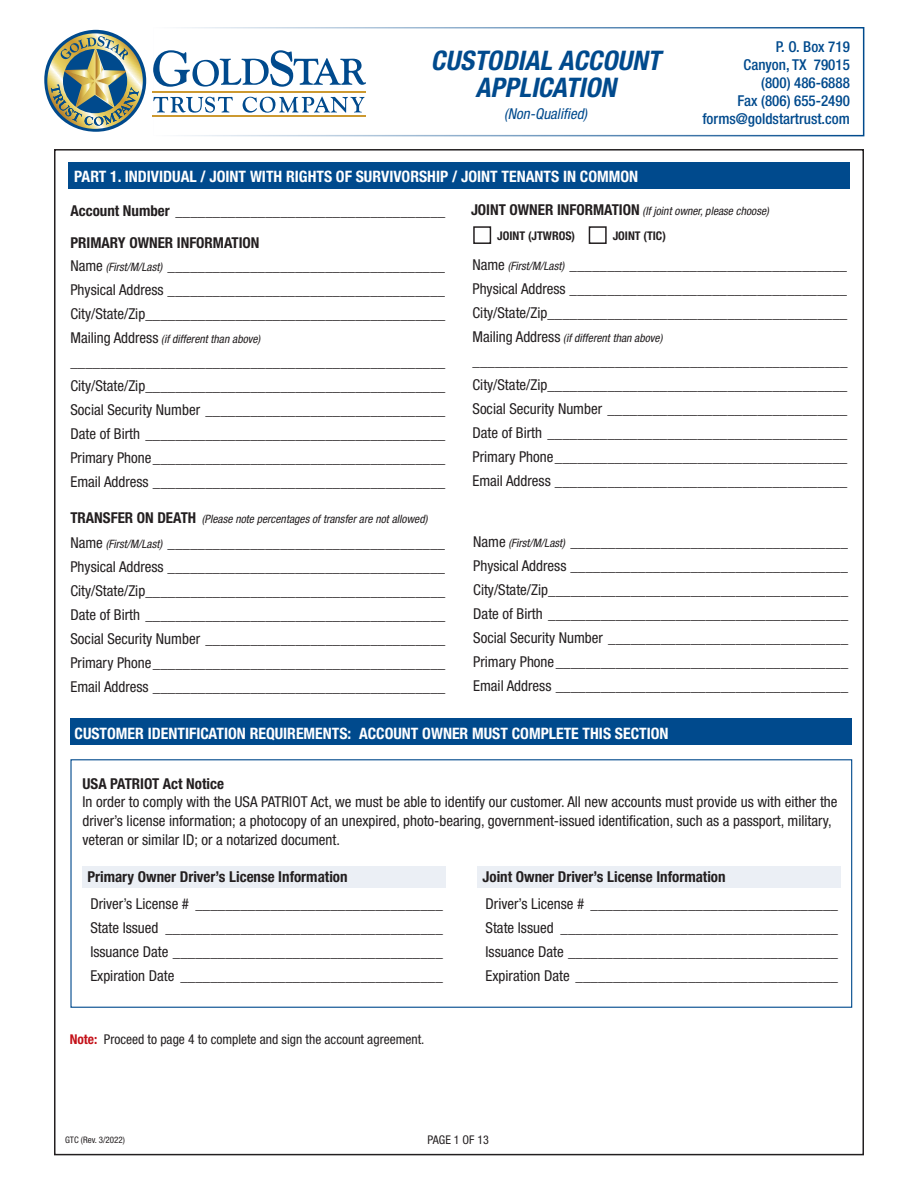
<style>
.page{position:relative;width:918px;height:1188px;background:#fff}
.page>*{position:absolute;margin:0;border:0;box-sizing:border-box;transform-origin:0 0}
.t1{font:italic 700 condensed 27px/27px "Helvetica Neue LT Std";color:#004a8d;text-align:center}
.t2{font:700 condensed 15.75px "Helvetica Neue LT Std";color:#fff}
.t3{font:condensed 15px/24px "Helvetica Neue LT Std";color:#231f20;text-align:justify}
.t4{font:italic condensed 15px/24px "Helvetica Neue LT Std";color:#231f20;text-align:justify}
.t5{font:700 condensed 15px "Helvetica Neue LT Std";color:#231f20}
.t6{font:500 condensed 15px/18px "Helvetica Neue";color:#004a8d;text-align:right}
.t7{font:italic condensed 15px "Helvetica Neue LT Std";color:#004a8d}
.t8{font:condensed 13.5px "Helvetica Neue LT Std";color:#231f20}
.t9{font:700 condensed 12px "Helvetica Neue LT Std";color:#231f20}
.t10{font:condensed 12px "Helvetica Neue LT Std";color:#231f20}
.t11{font:italic condensed 11.55px "Helvetica Neue LT Std";color:#231f20}
.t12{font:condensed 9px "Helvetica Neue LT Std";color:#231f20}
.s1{font-weight:700}
.s2{font-weight:700;font-style:normal;font-size:15px}
.s3{font-style:normal}
.s4{font-size:11.55px}
.s5{font-size:12px}
.s6{font-style:normal;font-size:15px}
.s7{font-style:italic;font-size:11.55px}
.s8{font-style:italic;font-size:12px}
.s9{font-style:italic}
.s10{font-weight:700;color:#c4121a}
</style>
<div class="page">
<div style="left:44px;top:30px;width:102px;height:102px;background:#004a8d;border-radius:50%"></div>
<svg style="left:47px;top:33px;width:96px;height:96px"></svg>
<svg style="left:153px;top:50px;width:213px;height:37px"></svg>
<svg style="left:153px;top:97px;width:80px;height:16px"></svg>
<svg style="left:243px;top:97px;width:122px;height:16px"></svg>
<hr style="left:152px;top:92px;width:214px;height:1px;background:#cc9930">
<hr style="left:152px;top:115px;width:214px;height:1px;background:#cc9930">
<div style="left:70px;top:759px;width:782px;height:249px;border:1px solid #004a8d"></div>
<div style="left:473px;top:226px;width:18px;height:18px;border:2px solid #231f20"></div>
<div style="left:589px;top:226px;width:18px;height:18px;border:2px solid #231f20"></div>
<div style="left:70px;top:718px;width:782px;height:27px;background:#004a8d"></div>
<div style="left:477px;top:866px;width:363px;height:22px;background:#ebeff5"></div>
<div style="left:82px;top:866px;width:363px;height:22px;background:#ebeff5"></div>
<div style="left:68px;top:162px;width:782px;height:27px;background:#004a8d"></div>
<h1 class="t1" style="left:431px;top:46px;width:237px">CUSTODIAL ACCOUNT<br>APPLICATION</h1>
<p class="t7" style="left:504px;top:105px;width:85px">(Non-Qualified)</p>
<p class="t2" style="left:74px;top:167px;width:566px">PART 1. INDIVIDUAL / JOINT WITH RIGHTS OF SURVIVORSHIP / JOINT TENANTS IN COMMON</p>
<p class="t6" style="left:702px;top:38px;width:149px">P. O. Box 719<br>Canyon, TX 79015<br>(800) 486-6888<br>Fax (806) 655-2490 forms@goldstartrust.com</p>
<p class="t3" style="left:70px;top:199px;width:376px"><span class="s1">Account Number</span> ____________________________________</p>
<p class="t11" style="left:471px;top:205px;width:300px"><span class="s2">J O I N T O W N E R I N F O R M AT I O N</span> (Ifjointowner,please choose)</p>
<p class="t9" style="left:497px;top:229px;width:79px">JOINT (JTWROS)</p>
<p class="t9" style="left:613px;top:229px;width:55px">JOINT (TIC)</p>
<p class="t5" style="left:70px;top:233px;width:191px">PRIMARY OWNER INFORMATION</p>
<p class="t4" style="left:70px;top:254px;width:380px"><span class="s3">N a m e</span> <span class="s4">(First/M/Last</span><span class="s5">)</span> _____________________________________ <span class="s3">P h y s i c a l A d d r e s s</span> _____________________________________ <span class="s3">City/State/Zip________________________________________</span></p>
<p class="t11" style="left:70px;top:332px;width:191px"><span class="s6">M a i l i n g A d d r e s s</span> (ifdifferentthan above)</p>
<p class="t3" style="left:70px;top:350px;width:377px">__________________________________________________ City/State/Zip________________________________________ Social Security Number ________________________________ Date of Birth ________________________________________ Primary Phone_______________________________________ Email Address _______________________________________</p>
<p class="t11" style="left:70px;top:512px;width:359px"><span class="s2">T R A N S F E R O N D E AT H</span> (Please note percentagesoftransferare notallowed)</p>
<p class="t3" style="left:70px;top:531px;width:380px;text-align:left">N a m e <span class="s7">(First/M/Last</span><span class="s8">)</span> <span class="s9">_____________________________________ </span>P h y s i c a l A d d r e s s <span class="s9">_____________________________________ </span>City/State/Zip________________________________________ Date of Birth ________________________________________ Social Security Number ________________________________ Primary Phone_______________________________________ Email Address _______________________________________</p>
<p class="t4" style="left:472px;top:253px;width:380px"><span class="s3">N a m e</span> <span class="s4">(First/M/Last</span><span class="s5">)</span> _____________________________________ <span class="s3">P h y s i c a l A d d r e s s</span> _____________________________________ <span class="s3">City/State/Zip________________________________________</span></p>
<p class="t11" style="left:472px;top:331px;width:191px"><span class="s6">M a i l i n g A d d r e s s</span> (ifdifferentthan above)</p>
<p class="t3" style="left:472px;top:349px;width:376px">__________________________________________________ City/State/Zip________________________________________ Social Security Number ________________________________ Date of Birth ________________________________________ Primary Phone_______________________________________ Email Address _______________________________________</p>
<p class="t3" style="left:473px;top:530px;width:380px;text-align:left">N a m e <span class="s7">(First/M/Last</span><span class="s8">)</span> <span class="s9">_____________________________________ </span>P h y s i c a l A d d r e s s <span class="s9">_____________________________________ </span>City/State/Zip________________________________________ Date of Birth ________________________________________ Social Security Number ________________________________ Primary Phone_______________________________________ Email Address _______________________________________</p>
<p class="t2" style="left:75px;top:723px;width:596px">CUSTOMER IDENTIFICATION REQUIREMENTS: ACCOUNT OWNER MUST COMPLETE THIS SECTION</p>
<p class="t5" style="left:82px;top:775px;width:143px">USA PATRIOT Act Notice</p>
<p class="t3" style="left:82px;top:792px;width:757px;line-height:18.8px;text-align:left">In order to comply with the USA PATRIOT Act, we must be able to identify our customer. All new accounts must provide us with either the driver’s license information; a photocopy of an unexpired, photo-bearing, government-issued identification, such as a passport, military, veteran or similar ID; or a notarized document.</p>
<p class="t5" style="left:483px;top:867px;width:245px">Joint Owner Driver’s License Information</p>
<p class="t3" style="left:486px;top:892px;width:354px">Driver’s License # _________________________________ State Issued _____________________________________ Issuance Date ____________________________________ Expiration Date ___________________________________</p>
<p class="t5" style="left:87px;top:867px;width:262px">Primary Owner Driver’s License Information</p>
<p class="t3" style="left:90px;top:892px;width:354px">Driver’s License # _________________________________ State Issued _____________________________________ Issuance Date ____________________________________ Expiration Date ___________________________________</p>
<p class="t8" style="left:70px;top:1031px;width:356px"><span class="s10">Note:</span> Proceed to page 4 to complete and sign the account agreement.</p>
<p class="t12" style="left:65px;top:1135px;width:62px">GTC (Rev. 3/2022)</p>
<p class="t10" style="left:428px;top:1133px;width:63px">PAGE 1 OF 13</p>
</div>
